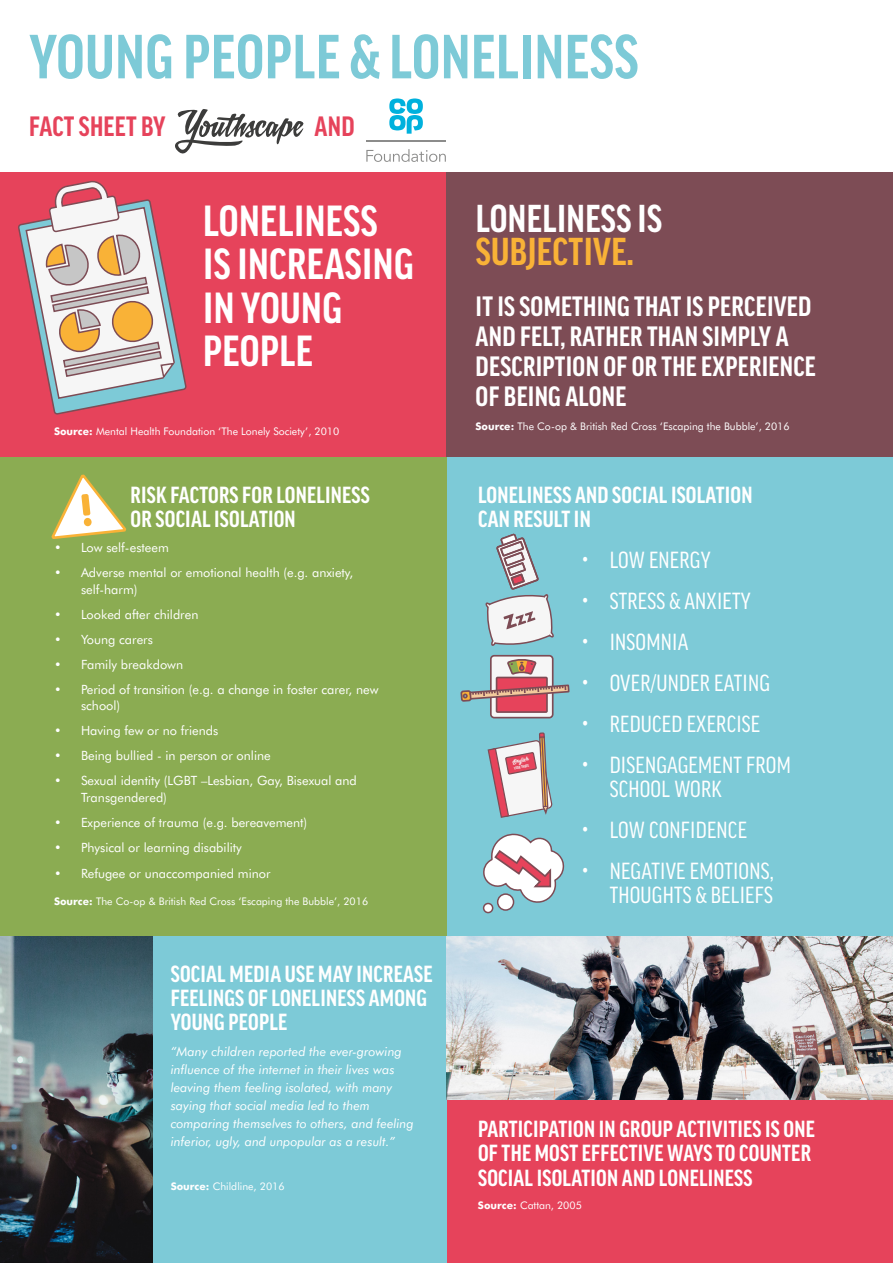
<style>
.page{position:relative;width:893px;height:1263px;background:#fff}
.page>*{position:absolute;margin:0;border:0;box-sizing:border-box;transform-origin:0 0}
.t1{font:700 condensed 60px "Good Pro";letter-spacing:.01em;color:#7dcad7}
.t2{font:700 condensed 42px/43.5px "Good Pro";letter-spacing:.01em;color:#fff}
.t3{font:700 condensed 37.5px "Good Pro";letter-spacing:.01em;color:#fff}
.t4{font:700 condensed 37.5px "Good Pro";letter-spacing:.01em;color:#f9b237}
.t5{font:700 condensed 27px/30px "Good Pro";letter-spacing:.01em;color:#fff}
.t6{font:700 condensed 27px "Good Pro";letter-spacing:.01em;color:#e6435b}
.t7{font:700 condensed 22.5px/24px "Good Pro";letter-spacing:.01em;color:#fff}
.t8{font:condensed 22.5px/24px "Good Pro";letter-spacing:.01em;color:#fff}
.t9{font:12.75px/16.5px "Futura BT";color:#fff}
.t10{font:italic 12.75px/18px "Futura BT";color:#fff}
.t11{font:10.5px "Futura BT";color:#fff}
.t12{font:6px "Aerokids";color:#f6f6f6}
.t13{font:4.05px "Bebas Neue";color:#f6f6f6}
.s1{font-weight:700}
</style>
<div class="page">
<div style="left:446px;top:456px;width:447px;height:481px;background:#7dcad7"></div>
<div style="left:0;top:456px;width:446px;height:481px;background:#8bac52"></div>
<div style="left:446px;top:937px;width:447px;height:326px;background:#e6435b"></div>
<div style="left:0;top:172px;width:446px;height:284px;background:#e6435b"></div>
<div style="left:446px;top:172px;width:447px;height:284px;background:#7d4c55"></div>
<div style="left:29px;top:937px;width:417px;height:326px;background:#7dcad7"></div>
<svg style="left:491px;top:656px;width:62px;height:62px"></svg>
<div style="left:497px;top:677px;width:50px;height:35px;background:#e6435b"></div>
<div style="left:496px;top:677px;width:52px;height:36px;border:2px solid #7d4c55"></div>
<svg style="left:460px;top:683px;width:110px;height:135px"></svg>
<img style="left:446px;top:937px;width:447px;height:163px">
<img style="left:0;top:937px;width:152px;height:326px">
<svg style="left:18px;top:180px;width:169px;height:235px"></svg>
<svg style="left:485px;top:533px;width:69px;height:143px"></svg>
<div style="left:498px;top:894px;width:16px;height:16px;background:#fff;border-radius:50%"></div>
<div style="left:497px;top:893px;width:17px;height:18px;border:2px solid #7d4c55;border-radius:50%"></div>
<div style="left:484px;top:903px;width:9px;height:9px;background:#fff;border-radius:50%"></div>
<div style="left:483px;top:903px;width:10px;height:10px;border:2px solid #7d4c55;border-radius:50%"></div>
<svg style="left:483px;top:833px;width:81px;height:72px"></svg>
<svg style="left:51px;top:474px;width:76px;height:65px"></svg>
<svg style="left:175px;top:109px;width:129px;height:45px"></svg>
<hr style="left:366px;top:141px;width:80px;height:1px;background:#8c8c8b">
<svg style="left:366px;top:149px;width:80px;height:13px"></svg>
<svg style="left:389px;top:98px;width:34px;height:36px"></svg>
<h1 class="t1" style="left:29px;top:23px;width:611px">YOUNG PEOPLE &amp; LONELINESS</h1>
<h3 class="t6" style="left:29px;top:111px;width:138px">FACT SHEET BY</h3>
<h3 class="t6" style="left:315px;top:111px;width:42px">AND</h3>
<h2 class="t2" style="left:203px;top:199px;width:212px">LONELINESS<br>IS INCREASING<br>IN YOUNG<br>PEOPLE</h2>
<p class="t11" style="left:54px;top:424px;width:287px"><span class="s1">Source:</span> Mental Health Foundation ‘The Lonely Society’, 2010</p>
<h3 class="t7" style="left:131px;top:483px;width:241px">RISK FACTORS FOR LONELINESS<br>OR SOCIAL ISOLATION</h3>
<p class="t9" style="left:54px;top:539px;width:116px">• Low self-esteem</p>
<p class="t9" style="left:81px;top:564px;width:274px;text-indent:-27px">• Adverse mental or emotional health (e.g. anxiety, self-harm)</p>
<p class="t9" style="left:54px;top:606px;width:146px">• Looked after children</p>
<p class="t9" style="left:54px;top:631px;width:100px">• Young carers</p>
<p class="t9" style="left:54px;top:656px;width:131px">• Family breakdown</p>
<p class="t9" style="left:81px;top:681px;width:299px;text-indent:-27px">• Period of transition (e.g. a change in foster carer, new school)</p>
<p class="t9" style="left:54px;top:722px;width:166px">• Having few or no friends</p>
<p class="t9" style="left:54px;top:747px;width:218px">• Being bullied - in person or online</p>
<p class="t9" style="left:81px;top:772px;width:277px;text-indent:-27px">• Sexual identity (LGBT –Lesbian, Gay, Bisexual and<br>Transgendered)</p>
<p class="t9" style="left:54px;top:814px;width:255px">• Experience of trauma (e.g. bereavement)</p>
<p class="t9" style="left:54px;top:839px;width:189px">• Physical or learning disability</p>
<p class="t9" style="left:54px;top:865px;width:218px">• Refugee or unaccompanied minor</p>
<p class="t11" style="left:54px;top:895px;width:316px"><span class="s1">Source:</span> The Co-op &amp; British Red Cross ‘Escaping the Bubble’, 2016</p>
<h3 class="t7" style="left:171px;top:962px;width:263px">SOCIAL MEDIA USE MAY INCREASE<br>FEELINGS OF LONELINESS AMONG<br>YOUNG PEOPLE</h3>
<p class="t10" style="left:171px;top:1043px;width:245px">“Many children reported the ever-growing influence of the internet in their lives was leaving them feeling isolated, with many saying that social media led to them comparing themselves to others, and feeling inferior, ugly, and unpopular as a result.”</p>
<p class="t11" style="left:171px;top:1179px;width:115px"><span class="s1">Source:</span> Childline, 2016</p>
<h3 class="t3" style="left:476px;top:198px;width:188px">LONELINESS IS</h3>
<h3 class="t4" style="left:476px;top:231px;width:160px">SUBJECTIVE.</h3>
<h3 class="t5" style="left:476px;top:292px;width:342px">IT IS SOMETHING THAT IS PERCEIVED<br>AND FELT, RATHER THAN SIMPLY A<br>DESCRIPTION OF OR THE EXPERIENCE<br>OF BEING ALONE</h3>
<p class="t11" style="left:475px;top:420px;width:316px"><span class="s1">Source:</span> The Co-op &amp; British Red Cross ‘Escaping the Bubble’, 2016</p>
<h3 class="t7" style="left:478px;top:483px;width:276px">LONELINESS AND SOCIAL ISOLATION<br>CAN RESULT IN</h3>
<p class="t12" style="left:512px;top:758px;width:18px;rotate:-11deg">English</p>
<p class="t13" style="left:514px;top:766px;width:16px;rotate:-11deg">YEAR THREE</p>
<h3 class="t8" style="left:583px;top:548px;width:129px">• LOW ENERGY</h3>
<h3 class="t8" style="left:583px;top:589px;width:170px">• STRESS &amp; ANXIETY</h3>
<h3 class="t8" style="left:583px;top:630px;width:107px">• INSOMNIA</h3>
<h3 class="t8" style="left:583px;top:671px;width:189px">• OVER/UNDER EATING</h3>
<h3 class="t8" style="left:583px;top:712px;width:179px">• REDUCED EXERCISE</h3>
<h3 class="t8" style="left:610px;top:753px;width:183px;text-indent:-27px">• DISENGAGEMENT FROM<br>SCHOOL WORK</h3>
<h3 class="t8" style="left:583px;top:818px;width:166px">• LOW CONFIDENCE</h3>
<h3 class="t8" style="left:583px;top:859px;width:193px;text-align:right">• NEGATIVE EMOTIONS,<br>THOUGHTS &amp; BELIEFS</h3>
<h3 class="t7" style="left:478px;top:1117px;width:338px">PARTICIPATION IN GROUP ACTIVITIES IS ONE<br>OF THE MOST EFFECTIVE WAYS TO COUNTER<br>SOCIAL ISOLATION AND LONELINESS</h3>
<p class="t11" style="left:478px;top:1199px;width:105px"><span class="s1">Source:</span> Cattan, 2005</p>
</div>
